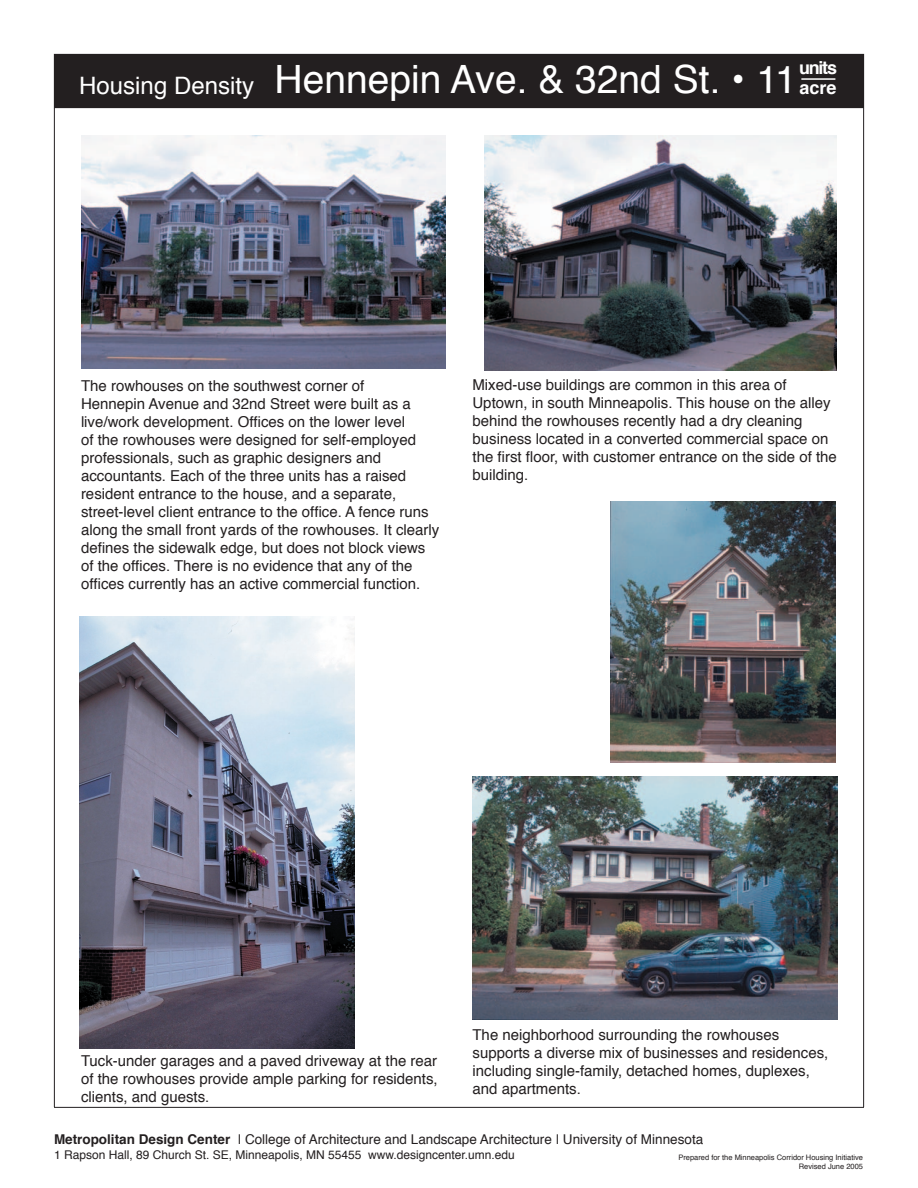
<style>
.page{position:relative;width:918px;height:1188px;background:#fff}
.page>*{position:absolute;margin:0;border:0;box-sizing:border-box;transform-origin:0 0}
.t1{font:39px "Helvetica";color:#fff}
.t2{font:24px "Helvetica";color:#fff}
.t3{font:700 18px/19.5px "Helvetica";letter-spacing:-.07em;color:#fff}
.t4{font:15px/18px "Helvetica";color:#231f20}
.t5{font:13.5px "Helvetica";color:#231f20}
.t6{font:12px "Helvetica";color:#231f20}
.t7{font:7.5px/9px "Helvetica";color:#231f20;text-align:right}
.s1{font-weight:700}
</style>
<div class="page">
<div style="left:54px;top:54px;width:810px;height:54px;background:#231f20"></div>
<hr style="left:54px;top:108px;width:1px;height:999px;background:#231f20">
<hr style="left:54px;top:1107px;width:810px;height:1px;background:#231f20">
<hr style="left:863px;top:108px;width:1px;height:999px;background:#231f20">
<hr style="left:801px;top:78px;width:34px;height:2px;background:#fff">
<img style="left:81px;top:135px;width:365px;height:233px">
<img style="left:484px;top:135px;width:353px;height:235px">
<img style="left:79px;top:617px;width:276px;height:431px">
<img style="left:611px;top:501px;width:224px;height:262px">
<img style="left:472px;top:776px;width:365px;height:243px">
<h2 class="t2" style="left:79px;top:70px;width:176px">Housing Density</h2>
<h1 class="t1" style="left:275px;top:53px;width:524px">Hennepin Ave. &amp; 32nd St. • 11</h1>
<p class="t3" style="left:799px;top:59px;width:39px">units acre</p>
<p class="t4" style="left:81px;top:378px;width:360px">The rowhouses on the southwest corner of<br>Hennepin Avenue and 32nd Street were built as a live/work development. Offices on the lower level<br>of the rowhouses were designed for self-employed professionals, such as graphic designers and accountants. Each of the three units has a raised resident entrance to the house, and a separate, street-level client entrance to the office. A fence runs along the small front yards of the rowhouses. It clearly defines the sidewalk edge, but does not block views of the offices. There is no evidence that any of the offices currently has an active commercial function.</p>
<p class="t4" style="left:472px;top:376px;width:366px">Mixed-use buildings are common in this area of Uptown, in south Minneapolis. This house on the alley behind the rowhouses recently had a dry cleaning business located in a converted commercial space on the first floor, with customer entrance on the side of the building.</p>
<p class="t4" style="left:81px;top:1053px;width:358px;text-align:justify">Tuck-under garages and a paved driveway at the rear of the rowhouses provide ample parking for residents, clients, and guests.</p>
<p class="t4" style="left:472px;top:1026px;width:357px">The neighborhood surrounding the rowhouses supports a diverse mix of businesses and residences, including single-family, detached homes, duplexes, and apartments.</p>
<p class="t5" style="left:54px;top:1131px;width:651px"><span class="s1">Metropolitan Design Center</span> | College of Architecture and Landscape Architecture | University of Minnesota</p>
<p class="t6" style="left:54px;top:1146px;width:462px">1 Rapson Hall, 89 Church St. SE, Minneapolis, MN 55455 www.designcenter.umn.edu</p>
<p class="t7" style="left:678px;top:1153px;width:186px">Prepared for the Minneapolis Corridor Housing Initiative<br>Revised June 2005</p>
</div>
